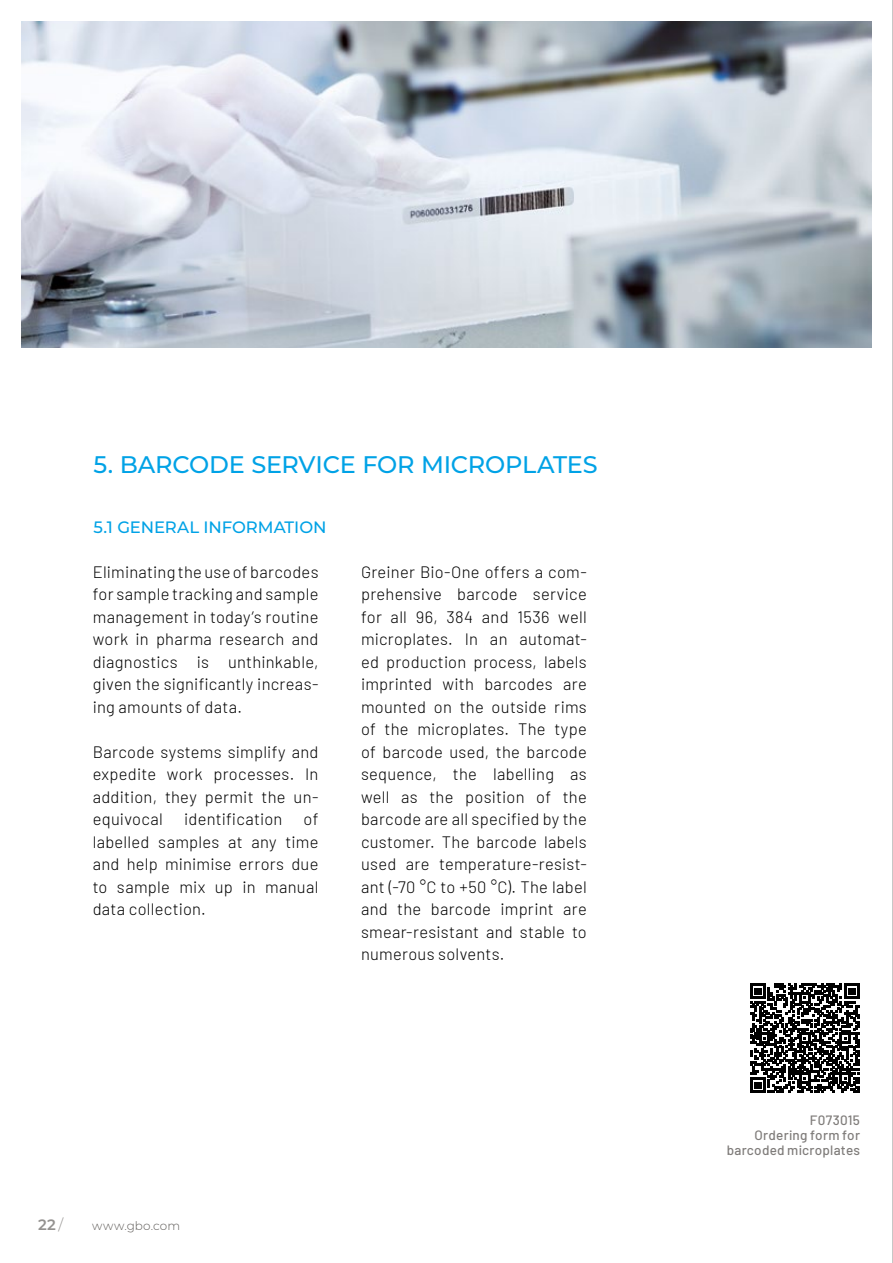
<style>
.page{position:relative;width:893px;height:1263px;background:#fff}
.page>*{position:absolute;margin:0;border:0;box-sizing:border-box;transform-origin:0 0}
.t1{font:500 24px "Montserrat";letter-spacing:-.005em;color:#00a2e6}
.t2{font:300 16.5px/22.5px "Barlow";letter-spacing:.015em;color:#000;text-align:justify}
.t3{font:500 16.5px "Montserrat";letter-spacing:-.005em;color:#00a2e6}
.t4{font:600 15px "Montserrat";color:#949290}
.t5{font:500 13.5px/15px "Barlow";letter-spacing:.02em;color:#7f7c7a;text-align:right}
.t6{font:300 12px "Montserrat";letter-spacing:.01em;color:#605d5a}
.s1{font-weight:300}
</style>
<div class="page">
<svg style="left:750px;top:983px;width:110px;height:110px"></svg>
<img style="left:21px;top:21px;width:851px;height:327px">
<hr style="left:892px;top:0;width:1px;height:1263px;background:#949290">
<h1 class="t1" style="left:94px;top:447px;width:506px">5. BARCODE SERVICE FOR MICROPLATES</h1>
<p class="t3" style="left:94px;top:515px;width:235px">5.1 GENERAL INFORMATION</p>
<p class="t2" style="left:93px;top:559px;width:227px">Eliminating the use of barcodes for sample tracking and sample management in today’s routine work in pharma research and diagnostics is unthinkable, given the significantly increas&shy;ing amounts of data.</p>
<p class="t2" style="left:93px;top:739px;width:227px">Barcode systems simplify and expedite work processes. In addition, they permit the un&shy;equivocal</p>
<p class="t2" style="left:184px;top:807px;width:100px">identification</p>
<p class="t2" style="left:93px;top:807px;width:227px;text-indent:211px">of labelled samples at any time and help minimise errors due to sample mix up in manual data collection.</p>
<p class="t2" style="left:361px;top:559px;width:227px">Greiner Bio-One offers a com&shy;prehensive barcode service for all 96, 384 and 1536 well microplates. In an automat&shy;ed production process, labels imprinted with barcodes are mounted on the outside rims of the microplates. The type of barcode used, the barcode sequence, the labelling as well as the position of the barcode are all specified by the customer. The barcode labels used are temperature-resist&shy;ant (-70 °C to +50 °C). The label and the barcode imprint are smear-resistant and stable to numerous solvents.</p>
<p class="t4" style="left:38px;top:1214px;width:26px">22 <span class="s1">/</span></p>
<p class="t6" style="left:92px;top:1218px;width:89px">www.gbo.com</p>
<p class="t5" style="left:727px;top:1112px;width:135px">F073015<br>Ordering form for barcoded microplates</p>
</div>
